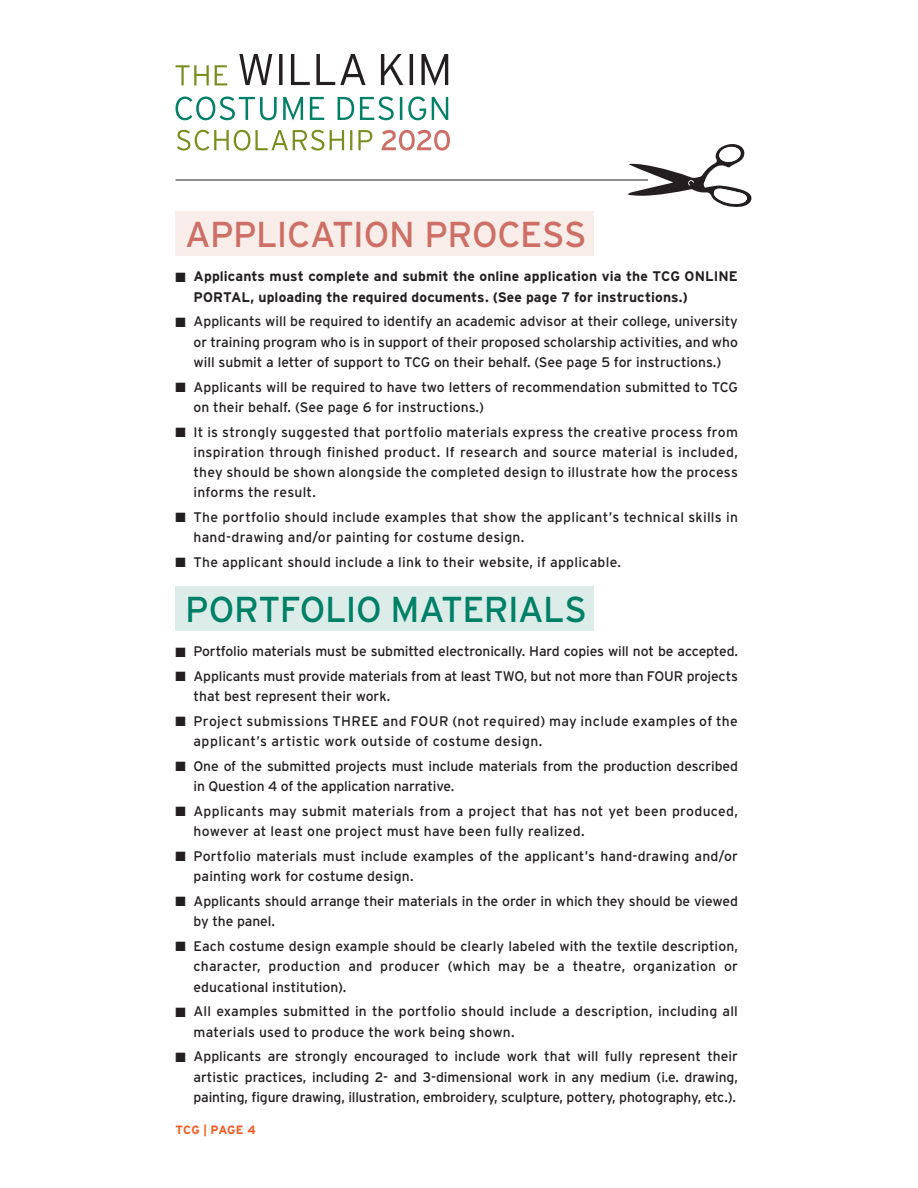
<style>
.page{position:relative;width:918px;height:1188px;background:#fff}
.page>*{position:absolute;margin:0;border:0;box-sizing:border-box;transform-origin:0 0}
.t1{font:36px "Interstate";letter-spacing:-.015em;color:#cd6f66}
.t2{font:36px "Interstate";letter-spacing:-.015em;color:#008066}
.t3{font:13.8px/20.2px "Interstate";letter-spacing:.005em;color:#231f20}
.t4{font:700 13.8px/20.2px "Interstate";letter-spacing:.01em;color:#231f20}
.t5{font:13.8px/20.2px "Interstate";letter-spacing:.03em;color:#231f20}
.t6{font:700 12px "Interstate";letter-spacing:.01em;color:#f25b21}
</style>
<div class="page">
<div style="left:176px;top:212px;width:418px;height:44px;background:#f8ede9"></div>
<div style="left:176px;top:586px;width:418px;height:46px;background:#dcece8"></div>
<hr style="left:176px;top:180px;width:472px;height:1px;background:#231f20">
<svg style="left:177px;top:130px;width:195px;height:21px"></svg>
<svg style="left:176px;top:97px;width:272px;height:24px"></svg>
<svg style="left:239px;top:54px;width:209px;height:32px"></svg>
<svg style="left:176px;top:65px;width:51px;height:20px"></svg>
<svg style="left:382px;top:130px;width:68px;height:21px"></svg>
<svg style="left:628px;top:144px;width:124px;height:63px"></svg>
<p class="t1" style="left:185px;top:214px;width:403px">APPLICATION PROCESS</p>
<p class="t4" style="left:194px;top:266px;width:546px;text-indent:-18px">■ Applicants must complete and submit the online application via the TCG ONLINE<br>PORTAL, uploading the required documents. (See page 7 for instructions.)</p>
<p class="t3" style="left:194px;top:311px;width:546px;text-align:justify;text-indent:-18px">■ Applicants will be required to identify an academic advisor at their college, university or training program who is in support of their proposed scholarship activities, and who will submit a letter of support to TCG on their behalf. (See page 5 for instructions.)</p>
<p class="t3" style="left:194px;top:376px;width:546px;text-indent:-18px">■ Applicants will be required to have two letters of recommendation submitted to TCG on their behalf. (See page 6 for instructions.)</p>
<p class="t3" style="left:194px;top:421px;width:546px;text-align:justify;text-indent:-18px">■ It is strongly suggested that portfolio materials express the creative process from inspiration through finished product. If research and source material is included, they should be shown alongside the completed design to illustrate how the process informs the result.</p>
<p class="t3" style="left:194px;top:507px;width:546px;text-indent:-18px">■ The portfolio should include examples that show the applicant’s technical skills in hand-drawing and/or painting for costume design.</p>
<p class="t3" style="left:176px;top:552px;width:447px">■ The applicant should include a link to their website, if applicable.</p>
<p class="t2" style="left:185px;top:589px;width:403px">PORTFOLIO MATERIALS</p>
<p class="t3" style="left:176px;top:641px;width:564px">■ Portfolio materials must be submitted electronically. Hard copies will not be accepted.</p>
<p class="t3" style="left:194px;top:666px;width:546px;text-indent:-18px">■ Applicants must provide materials from at least TWO, but not more than FOUR projects that best represent their work.</p>
<p class="t5" style="left:194px;top:711px;width:546px;text-indent:-18px">■ Project submissions THREE and FOUR (not required) may include examples of the applicant’s artistic work outside of costume design.</p>
<p class="t3" style="left:194px;top:756px;width:546px;text-indent:-18px">■ One of the submitted projects must include materials from the production described in Question 4 of the application narrative.</p>
<p class="t3" style="left:194px;top:801px;width:546px;text-indent:-18px">■ Applicants may submit materials from a project that has not yet been produced, however at least one project must have been fully realized.</p>
<p class="t3" style="left:194px;top:846px;width:546px;text-indent:-18px">■ Portfolio materials must include examples of the applicant’s hand-drawing and/or painting work for costume design.</p>
<p class="t3" style="left:194px;top:891px;width:546px;text-indent:-18px">■ Applicants should arrange their materials in the order in which they should be viewed by the panel.</p>
<p class="t3" style="left:194px;top:936px;width:546px;text-align:justify;text-indent:-18px">■ Each costume design example should be clearly labeled with the textile description, character, production and producer (which may be a theatre, organization or educational institution).</p>
<p class="t3" style="left:194px;top:1001px;width:546px;text-indent:-18px">■ All examples submitted in the portfolio should include a description, including all materials used to produce the work being shown.</p>
<p class="t3" style="left:194px;top:1046px;width:546px;text-align:justify;text-indent:-18px">■ Applicants are strongly encouraged to include work that will fully represent their artistic practices, including 2- and 3-dimensional work in any medium (i.e. drawing, painting, figure drawing, illustration, embroidery, sculpture, pottery, photography, etc.).</p>
<p class="t6" style="left:176px;top:1123px;width:82px">TCG | PAGE 4</p>
</div>
